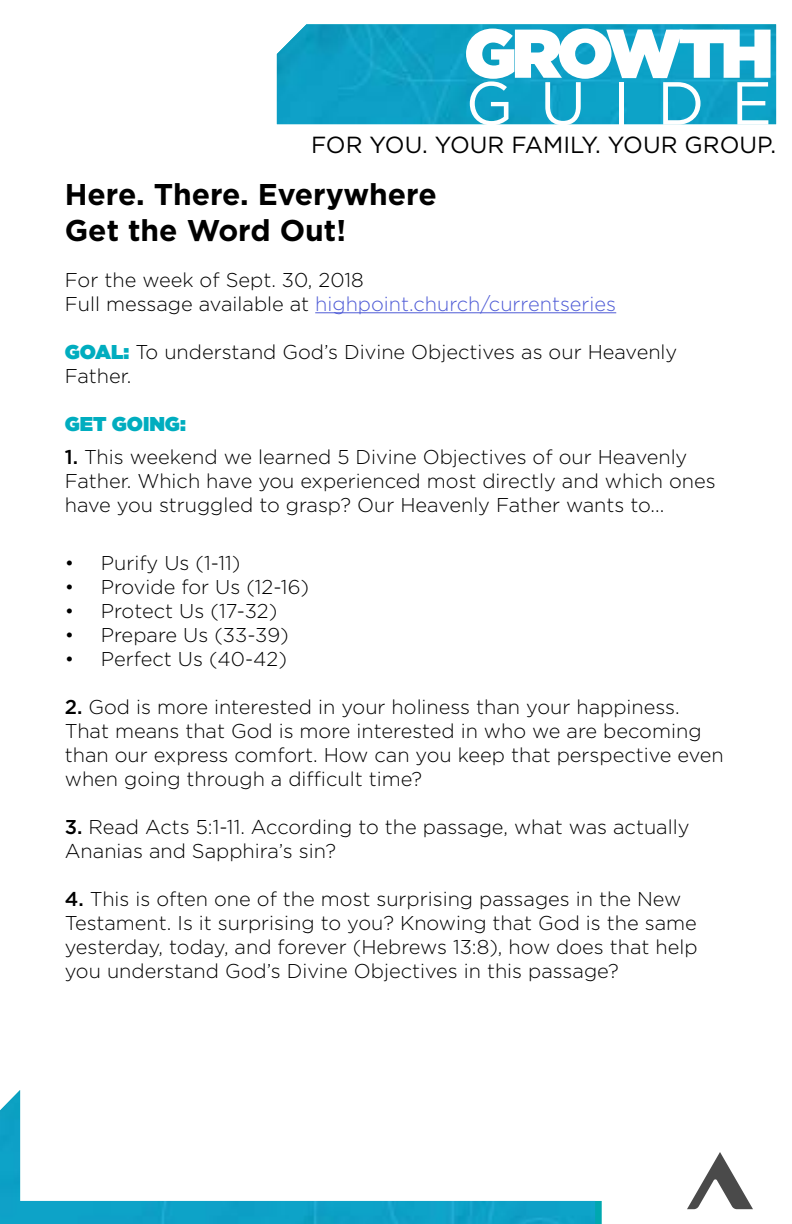
<style>
.page{position:relative;width:792px;height:1224px;background:#fff}
.page>*{position:absolute;margin:0;border:0;box-sizing:border-box;transform-origin:0 0}
.t1{font:900 68.8px "Gotham";letter-spacing:-.06em;color:#fff}
.t2{font:60.8px "Gotham";letter-spacing:.44em;color:#fff}
.t3{font:700 30px/36px "Gotham";color:#000}
.t4{font:23.2px "Gotham";color:#000}
.t5{font:300 20px/24px "Gotham";color:#000}
.t6{font:900 20px "Gotham";color:#00adbf}
.s1{color:#4f5cd6}
.s2{font-weight:900;color:#00adbf}
.s3{font-weight:500}
</style>
<div class="page">
<img style="left:0;top:1090px;width:595px;height:134px">
<svg style="left:687px;top:1152px;width:66px;height:57px"></svg>
<hr style="left:315px;top:312px;width:301px;height:1px;background:#4f5cd6">
<img style="left:277px;top:24px;width:499px;height:100px">
<h1 class="t1" style="left:464px;top:4px;width:310px">GROWTH</h1>
<h2 class="t2" style="left:466px;top:64px;width:308px">GUIDE</h2>
<p class="t4" style="left:311px;top:130px;width:467px">FOR YOU. YOUR FAMILY. YOUR GROUP.</p>
<h3 class="t3" style="left:65px;top:176px;width:373px">Here. There. Everywhere<br>Get the Word Out!</h3>
<p class="t5" style="left:65px;top:267px;width:553px">For the week of Sept. 30, 2018<br>Full message available at <span class="s1">highpoint.church/currentseries</span></p>
<p class="t5" style="left:65px;top:339px;width:614px"><span class="s2">GOAL:</span> To understand God’s Divine Objectives as our Heavenly<br>Father.</p>
<p class="t6" style="left:65px;top:409px;width:123px">GET GOING:</p>
<p class="t5" style="left:65px;top:445px;width:652px"><span class="s3">1.</span> This weekend we learned 5 Divine Objectives of our Heavenly<br>Father. Which have you experienced most directly and which ones have you struggled to grasp? Our Heavenly Father wants to...</p>
<p class="t5" style="left:65px;top:551px;width:177px">• Purify Us (1-11)</p>
<p class="t5" style="left:65px;top:575px;width:246px">• Provide for Us (12-16)</p>
<p class="t5" style="left:65px;top:599px;width:214px">• Protect Us (17-32)</p>
<p class="t5" style="left:65px;top:623px;width:226px">• Prepare Us (33-39)</p>
<p class="t5" style="left:65px;top:647px;width:224px">• Perfect Us (40-42)</p>
<p class="t5" style="left:65px;top:695px;width:660px"><span class="s3">2.</span> God is more interested in your holiness than your happiness.<br>That means that God is more interested in who we are becoming than our express comfort. How can you keep that perspective even when going through a difficult time?</p>
<p class="t5" style="left:65px;top:815px;width:626px"><span class="s3">3.</span> Read Acts 5:1-11. According to the passage, what was actually<br>Ananias and Sapphira’s sin?</p>
<p class="t5" style="left:65px;top:887px;width:634px"><span class="s3">4.</span> This is often one of the most surprising passages in the New Testament. Is it surprising to you? Knowing that God is the same yesterday, today, and forever (Hebrews 13:8), how does that help you understand God’s Divine Objectives in this passage?</p>
</div>
